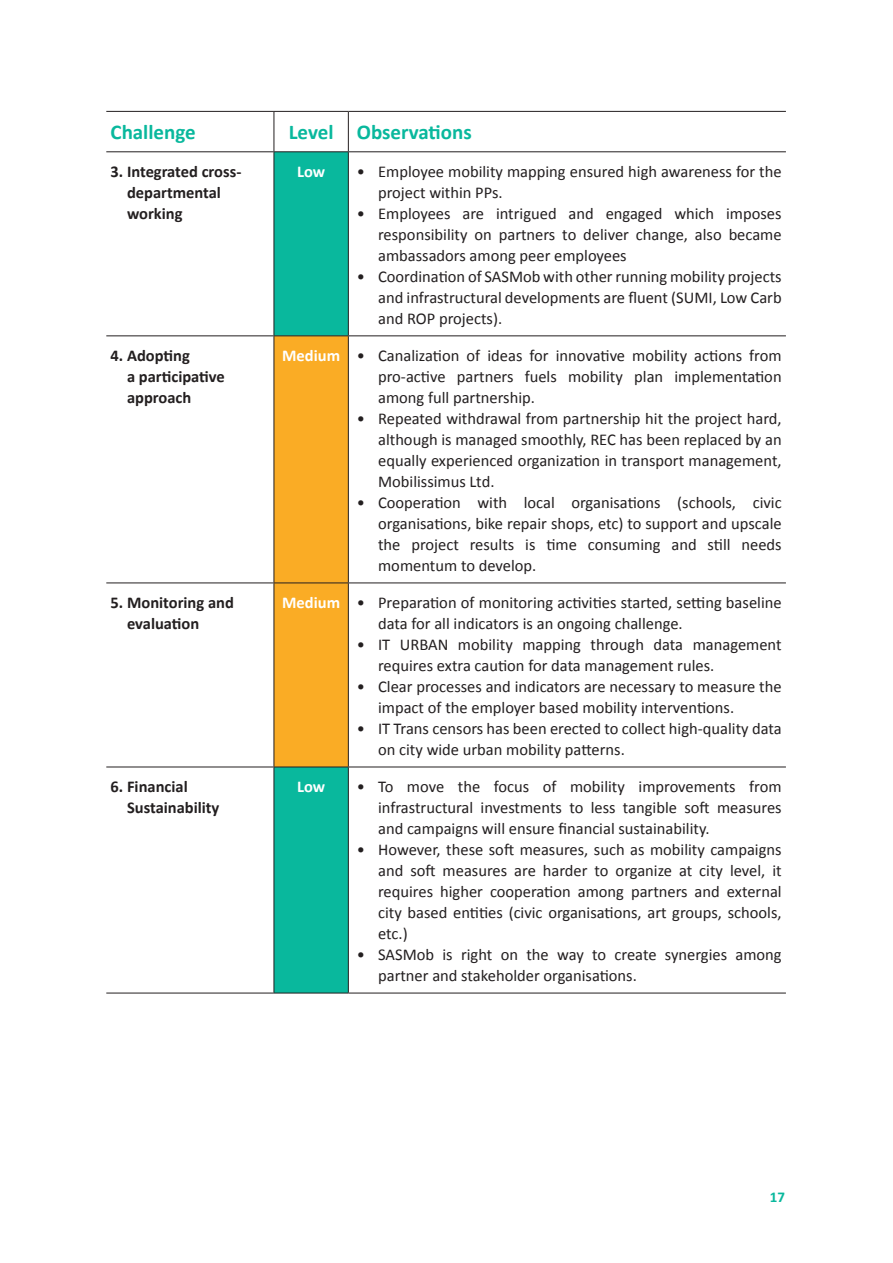
<style>
.page{position:relative;width:893px;height:1263px;background:#fff}
.page>*{position:absolute;margin:0;border:0;box-sizing:border-box;transform-origin:0 0}
.TableColumnHead{font:700 21px "Calibri";color:#09b89d}
.TableText{font:16.5px/21px "Calibri";color:#231f20;text-align:justify}
.Table_left_column{font:700 16.5px/21px "Calibri";color:#231f20}
.Table_middle_column{font:700 16.5px "Calibri";color:#fff}
.t1{font:700 15px "Calibri";color:#09b89d}
</style>
<div class="page">
<div style="left:275px;top:152px;width:73px;height:841px;background:#09b89d"></div>
<div style="left:275px;top:336px;width:73px;height:431px;background:#faac25"></div>
<hr style="left:274px;top:152px;width:1px;height:183px;background:#231f20">
<hr style="left:348px;top:152px;width:1px;height:183px;background:#231f20">
<hr style="left:106px;top:335px;width:168px;height:1px;background:#231f20">
<hr style="left:274px;top:335px;width:74px;height:1px;background:#231f20">
<hr style="left:274px;top:336px;width:1px;height:246px;background:#231f20">
<hr style="left:348px;top:335px;width:438px;height:1px;background:#231f20">
<hr style="left:348px;top:336px;width:1px;height:246px;background:#231f20">
<hr style="left:106px;top:582px;width:168px;height:1px;background:#231f20">
<hr style="left:274px;top:582px;width:74px;height:1px;background:#231f20">
<hr style="left:274px;top:583px;width:1px;height:184px;background:#231f20">
<hr style="left:348px;top:582px;width:438px;height:1px;background:#231f20">
<hr style="left:348px;top:583px;width:1px;height:184px;background:#231f20">
<hr style="left:106px;top:767px;width:168px;height:1px;background:#231f20">
<hr style="left:274px;top:767px;width:74px;height:1px;background:#231f20">
<hr style="left:274px;top:767px;width:1px;height:226px;background:#231f20">
<hr style="left:348px;top:767px;width:438px;height:1px;background:#231f20">
<hr style="left:348px;top:767px;width:1px;height:226px;background:#231f20">
<hr style="left:106px;top:111px;width:168px;height:1px;background:#231f20">
<hr style="left:274px;top:111px;width:74px;height:1px;background:#231f20">
<hr style="left:274px;top:112px;width:1px;height:39px;background:#231f20">
<hr style="left:348px;top:111px;width:438px;height:1px;background:#231f20">
<hr style="left:348px;top:112px;width:1px;height:39px;background:#231f20">
<hr style="left:106px;top:151px;width:168px;height:1px;background:#231f20">
<hr style="left:274px;top:151px;width:74px;height:1px;background:#231f20">
<hr style="left:348px;top:151px;width:438px;height:1px;background:#231f20">
<hr style="left:106px;top:993px;width:168px;height:1px;background:#231f20">
<hr style="left:274px;top:993px;width:74px;height:1px;background:#231f20">
<hr style="left:348px;top:993px;width:438px;height:1px;background:#231f20">
<p class="TableColumnHead" style="left:111px;top:118px;width:87px">Challenge</p>
<p class="TableColumnHead" style="left:289px;top:118px;width:46px">Level</p>
<p class="TableColumnHead" style="left:357px;top:118px;width:117px">Observations</p>
<p class="Table_left_column" style="left:127px;top:160px;width:116px;text-indent:-16px">3. Integrated cross&shy;departmental working</p>
<p class="Table_middle_column" style="left:297px;top:159px;width:30px">Low</p>
<p class="TableText" style="left:378px;top:161px;width:405px;text-indent:-21px">• Employee mobility mapping ensured high awareness for the project within PPs.</p>
<p class="TableText" style="left:378px;top:203px;width:405px;text-indent:-21px">• Employees are intrigued and engaged which imposes responsibility on partners to deliver change, also became ambassadors among peer employees</p>
<p class="TableText" style="left:378px;top:266px;width:405px;text-indent:-21px">• Coordination of SASMob with other running mobility projects and infrastructural developments are fluent (SUMI, Low Carb and ROP projects).</p>
<p class="Table_left_column" style="left:127px;top:344px;width:99px;text-indent:-16px">4. Adopting<br>a participative approach</p>
<p class="Table_middle_column" style="left:282px;top:343px;width:59px">Medium</p>
<p class="TableText" style="left:378px;top:345px;width:405px;text-indent:-21px">• Canalization of ideas for innovative mobility actions from pro-active partners fuels mobility plan implementation among full partnership.</p>
<p class="TableText" style="left:378px;top:408px;width:405px;text-indent:-21px">• Repeated withdrawal from partnership hit the project hard, although is managed smoothly, REC has been replaced by an equally experienced organization in transport management, Mobilissimus Ltd.</p>
<p class="TableText" style="left:378px;top:492px;width:405px;text-indent:-21px">• Cooperation with local organisations (schools, civic organisations, bike repair shops, etc) to support and upscale the project results is time consuming and still needs momentum to develop.</p>
<p class="Table_left_column" style="left:127px;top:591px;width:108px;text-indent:-16px">5. Monitoring and evaluation</p>
<p class="Table_middle_column" style="left:282px;top:590px;width:59px">Medium</p>
<p class="TableText" style="left:378px;top:592px;width:405px;text-indent:-21px">• Preparation of monitoring activities started, setting baseline data for all indicators is an ongoing challenge.</p>
<p class="TableText" style="left:378px;top:634px;width:405px;text-indent:-21px">• IT URBAN mobility mapping through data management requires extra caution for data management rules.</p>
<p class="TableText" style="left:378px;top:676px;width:405px;text-indent:-21px">• Clear processes and indicators are necessary to measure the impact of the employer based mobility interventions.</p>
<p class="TableText" style="left:378px;top:718px;width:405px;text-indent:-21px">• IT Trans censors has been erected to collect high-quality data on city wide urban mobility patterns.</p>
<p class="Table_left_column" style="left:127px;top:775px;width:94px;text-indent:-16px">6. Financial<br>Sustainability</p>
<p class="Table_middle_column" style="left:297px;top:774px;width:30px">Low</p>
<p class="TableText" style="left:378px;top:776px;width:405px;text-indent:-21px">• To move the focus of mobility improvements from infrastructural investments to less tangible soft measures and campaigns will ensure financial sustainability.</p>
<p class="TableText" style="left:378px;top:839px;width:405px;text-indent:-21px">• However, these soft measures, such as mobility campaigns and soft measures are harder to organize at city level, it requires higher cooperation among partners and external city based entities (civic organisations, art groups, schools, etc.)</p>
<p class="TableText" style="left:378px;top:944px;width:405px;text-indent:-21px">• SASMob is right on the way to create synergies among partner and stakeholder organisations.</p>
<p class="t1" style="left:770px;top:1186px;width:17px">17</p>
</div>
